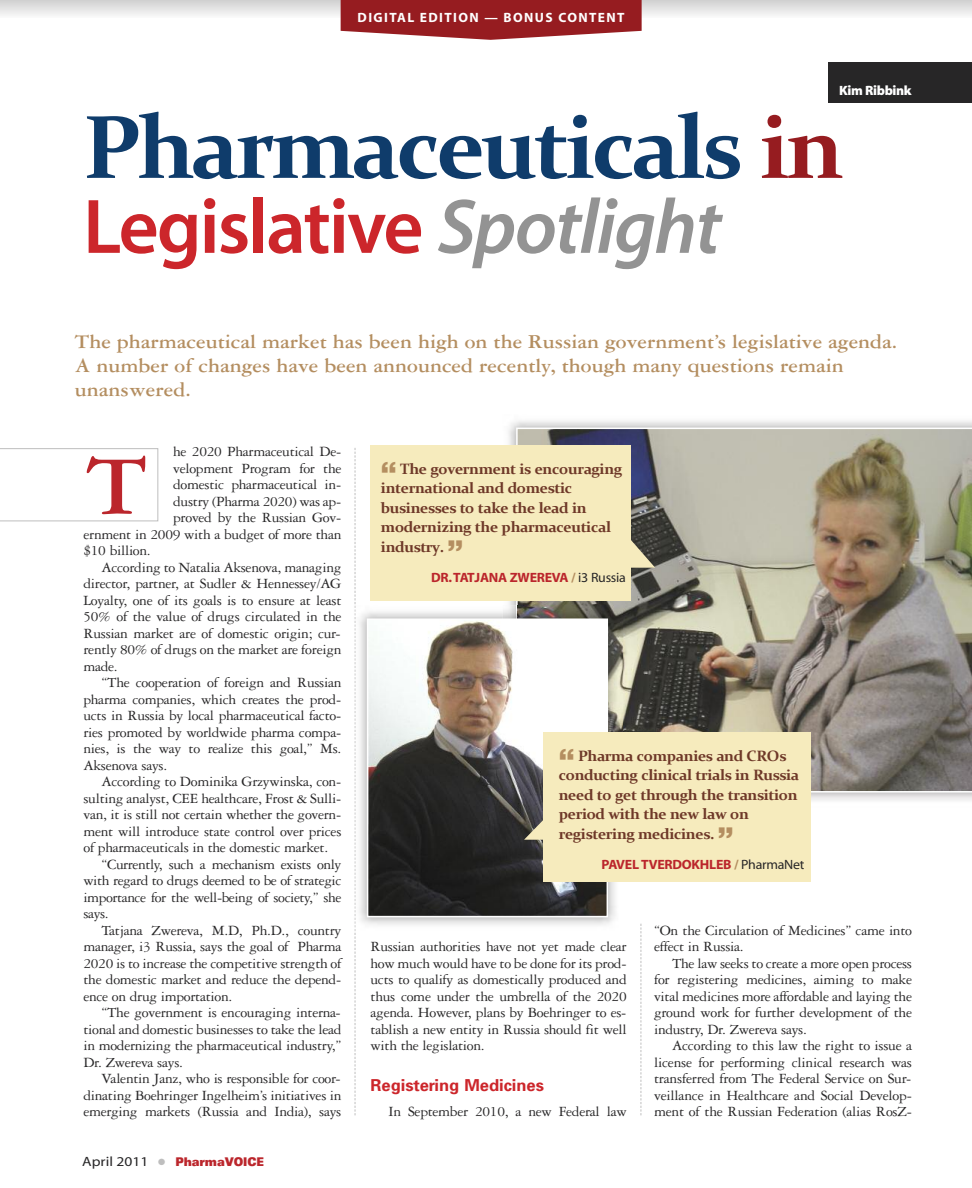
<style>
.page{position:relative;width:972px;height:1188px;background:#fff}
.page>*{position:absolute;margin:0;border:0;box-sizing:border-box;transform-origin:0 0}
.t1{font:700 90.6px "Garamond Three";color:#bb262c}
.t2{font:700 90px "Constantia";letter-spacing:-.04em;color:#0f3c6b}
.t3{font:78px "Myriad MM 565 wt 600 wd";letter-spacing:-.025em;color:#cc262b}
.t4{font:700 21px/24px "Garamond Three";color:#b48e60}
.t5{font:700 16.5px "Univers";color:#cc262b}
.t6{font:15px/16.5px "Garamond Three";letter-spacing:-.02em;color:#272627;text-align:justify}
.t7{font:700 15px/19.5px "Constantia";letter-spacing:-.025em;color:#6e3828}
.t8{font:13.5px "Myriad MM 700 wt 600 wd";letter-spacing:-.02em;color:#bb262c}
.t9{font:13.5px "Myriad MM 700 wt 600 wd";letter-spacing:.1em;color:#fff}
.t10{font:13.5px "Myriad MM 830 wt 300 wd";letter-spacing:-.025em;color:#fff}
.t11{font:900 expanded 12px "Univers";letter-spacing:-.01em;color:#bb262c;scale:.75 1}
.s1{color:#961c20}
.s2{font-family:"Myriad MM It 565 wt 600 wd";color:#939393}
.s3{font-family:"Helvetica";font-weight:900;font-size:30px;color:#b48e60}
.s4{color:#b48e60}
.s5{font-family:"Myriad MM 400 wt 600 wd";color:#272627}
.s6{font-family:"Myriad MM 400 wt 600 wd";font-weight:400;font-stretch:normal;font-size:13.5px;color:#272627}
.s7{color:#bebebe}
</style>
<div class="page">
<svg style="left:0;top:0;width:972px;height:17px"></svg>
<svg style="left:341px;top:0;width:301px;height:40px;background:#a2363a"></svg>
<svg style="left:355px;top:448px;width:1px;height:667px"></svg>
<svg style="left:641px;top:924px;width:1px;height:191px"></svg>
<div style="left:829px;top:62px;width:143px;height:41px;background:#272627"></div>
<svg style="left:0;top:448px;width:158px;height:73px"></svg>
<svg style="left:516px;top:428px;width:456px;height:365px;background:#948e81"></svg>
<div style="left:370px;top:445px;width:261px;height:155px;background:#f6ebbd"></div>
<svg style="left:631px;top:533px;width:24px;height:35px"></svg>
<img style="left:355px;top:606px;width:1px;height:299px">
<img style="left:503px;top:605px;width:119px;height:127px">
<img style="left:370px;top:621px;width:235px;height:293px">
<div style="left:367px;top:618px;width:241px;height:299px;border:2px solid #fff"></div>
<div style="left:543px;top:732px;width:268px;height:150px;background:#f6ebbd"></div>
<svg style="left:524px;top:807px;width:19px;height:33px"></svg>
<p class="t9" style="left:358px;top:12px;width:268px">DIGITAL EDITION — BONUS CONTENT</p>
<p class="t10" style="left:839px;top:85px;width:74px">Kim Ribbink</p>
<h2 class="t2" style="left:83px;top:92px;width:762px">Pharmaceuticals <span class="s1">in</span></h2>
<h3 class="t3" style="left:83px;top:197px;width:640px">Legislative <span class="s2">Spotlight</span></h3>
<h3 class="t4" style="left:75px;top:332px;width:824px">The pharmaceutical market has been high on the Russian government’s legislative agenda.<br>A number of changes have been announced recently, though many questions remain unanswered.</h3>
<p class="t6" style="left:173px;top:445px;width:169px">he 2020 Pharmaceutical De-</p>
<p class="t6" style="left:173px;top:461px;width:170px">velopment Program for the</p>
<p class="t6" style="left:173px;top:478px;width:169px">domestic pharmaceutical in-</p>
<p class="t6" style="left:173px;top:494px;width:169px">dustry (Pharma 2020) was ap-</p>
<p class="t6" style="left:173px;top:511px;width:169px">proved by the Russian Gov-</p>
<p class="t6" style="left:83px;top:527px;width:259px">ernment in 2009 with a budget of more than</p>
<p class="t6" style="left:83px;top:544px;width:69px">$10 billion.</p>
<p class="t6" style="left:102px;top:560px;width:241px">According to Natalia Aksenova, managing</p>
<p class="t6" style="left:83px;top:577px;width:260px">director, partner, at Sudler &amp; Hennessey/AG</p>
<p class="t6" style="left:83px;top:593px;width:260px">Loyalty, one of its goals is to ensure at least</p>
<p class="t6" style="left:83px;top:610px;width:260px">50% of the value of drugs circulated in the</p>
<p class="t6" style="left:83px;top:626px;width:259px">Russian market are of domestic origin; cur-</p>
<p class="t6" style="left:83px;top:643px;width:260px">rently 80% of drugs on the market are foreign</p>
<p class="t6" style="left:83px;top:659px;width:36px">made.</p>
<p class="t6" style="left:102px;top:676px;width:241px">“The cooperation of foreign and Russian</p>
<p class="t6" style="left:83px;top:692px;width:259px">pharma companies, which creates the prod-</p>
<p class="t6" style="left:83px;top:709px;width:259px">ucts in Russia by local pharmaceutical facto-</p>
<p class="t6" style="left:83px;top:725px;width:259px">ries promoted by worldwide pharma compa-</p>
<p class="t6" style="left:83px;top:742px;width:260px">nies, is the way to realize this goal,” Ms.</p>
<p class="t6" style="left:83px;top:758px;width:85px">Aksenova says.</p>
<p class="t6" style="left:102px;top:775px;width:241px">According to Dominika Grzywinska, con-</p>
<p class="t6" style="left:83px;top:791px;width:259px">sulting analyst, CEE healthcare, Frost &amp; Sulli-</p>
<p class="t6" style="left:83px;top:808px;width:259px">van, it is still not certain whether the govern-</p>
<p class="t6" style="left:83px;top:824px;width:260px">ment will introduce state control over prices</p>
<p class="t6" style="left:83px;top:841px;width:246px">of pharmaceuticals in the domestic market.</p>
<p class="t6" style="left:102px;top:857px;width:241px">“Currently, such a mechanism exists only</p>
<p class="t6" style="left:83px;top:874px;width:259px">with regard to drugs deemed to be of strategic</p>
<p class="t6" style="left:83px;top:890px;width:259px">importance for the well-being of society,” she</p>
<p class="t6" style="left:83px;top:907px;width:27px">says.</p>
<p class="t6" style="left:102px;top:923px;width:241px">Tatjana Zwereva, M.D, Ph.D., country</p>
<p class="t6" style="left:83px;top:940px;width:259px">manager, i3 Russia, says the goal of Pharma</p>
<p class="t6" style="left:83px;top:956px;width:260px">2020 is to increase the competitive strength of</p>
<p class="t6" style="left:83px;top:973px;width:259px">the domestic market and reduce the depend-</p>
<p class="t6" style="left:83px;top:989px;width:150px">ence on drug importation.</p>
<p class="t6" style="left:102px;top:1006px;width:241px">“The government is encouraging interna-</p>
<p class="t6" style="left:83px;top:1022px;width:259px">tional and domestic businesses to take the lead</p>
<p class="t6" style="left:83px;top:1039px;width:259px">in modernizing the pharmaceutical industry,”</p>
<p class="t6" style="left:83px;top:1055px;width:101px">Dr. Zwereva says.</p>
<p class="t6" style="left:101px;top:1072px;width:241px">Valentin Janz, who is responsible for coor-</p>
<p class="t6" style="left:83px;top:1088px;width:259px">dinating Boehringer Ingelheim’s initiatives in</p>
<p class="t6" style="left:83px;top:1105px;width:260px">emerging markets (Russia and India), says</p>
<h1 class="t1" style="left:87px;top:455px;width:62px">T</h1>
<p class="t7" style="left:381px;top:459px;width:243px"><span class="s3">“</span> The government is encouraging international and domestic businesses to take the lead in modernizing the pharmaceutical industry. <span class="s3">”</span></p>
<p class="t8" style="left:431px;top:572px;width:196px">DR.TATJANA ZWEREVA <span class="s4">/</span> <span class="s5">i3 Russia</span></p>
<p class="t7" style="left:559px;top:746px;width:242px"><span class="s3">“</span> Pharma companies and cros conducting clinical trials in russia need to get through the transition period with the new law on registering medicines. <span class="s3">”</span></p>
<p class="t8" style="left:602px;top:859px;width:204px">PAVEL TVERDOKHLEB <span class="s4">/</span> <span class="s5">PharmaNet</span></p>
<p class="t6" style="left:654px;top:923px;width:260px">“On the Circulation of Medicines” came into effect in Russia.</p>
<p class="t6" style="left:654px;top:956px;width:260px;text-indent:18px">The law seeks to create a more open process for registering medicines, aiming to make vital medicines more affordable and laying the ground work for further development of the industry, Dr. Zwereva says.</p>
<p class="t6" style="left:654px;top:1039px;width:260px;text-indent:18px">According to this law the right to issue a license for performing clinical research was transferred from The Federal Service on Sur&shy;veillance in Healthcare and Social Develop&shy;ment of the Russian Federation (alias RosZ-</p>
<p class="t6" style="left:371px;top:940px;width:258px">Russian authorities have not yet made clear how much would have to be done for its prod&shy;ucts to qualify as domestically produced and thus come under the umbrella of the 2020 agenda. However, plans by Boehringer to es&shy;tablish a new entity in Russia should fit well with the legislation.</p>
<p class="t5" style="left:371px;top:1079px;width:175px">Registering Medicines</p>
<p class="t6" style="left:389px;top:1105px;width:240px">In September 2010, a new Federal law</p>
<p class="t11" style="left:82px;top:1157px;width:244px"><span class="s6">April 2011</span> <span class="s7">●</span> PharmaVOICE</p>
</div>
